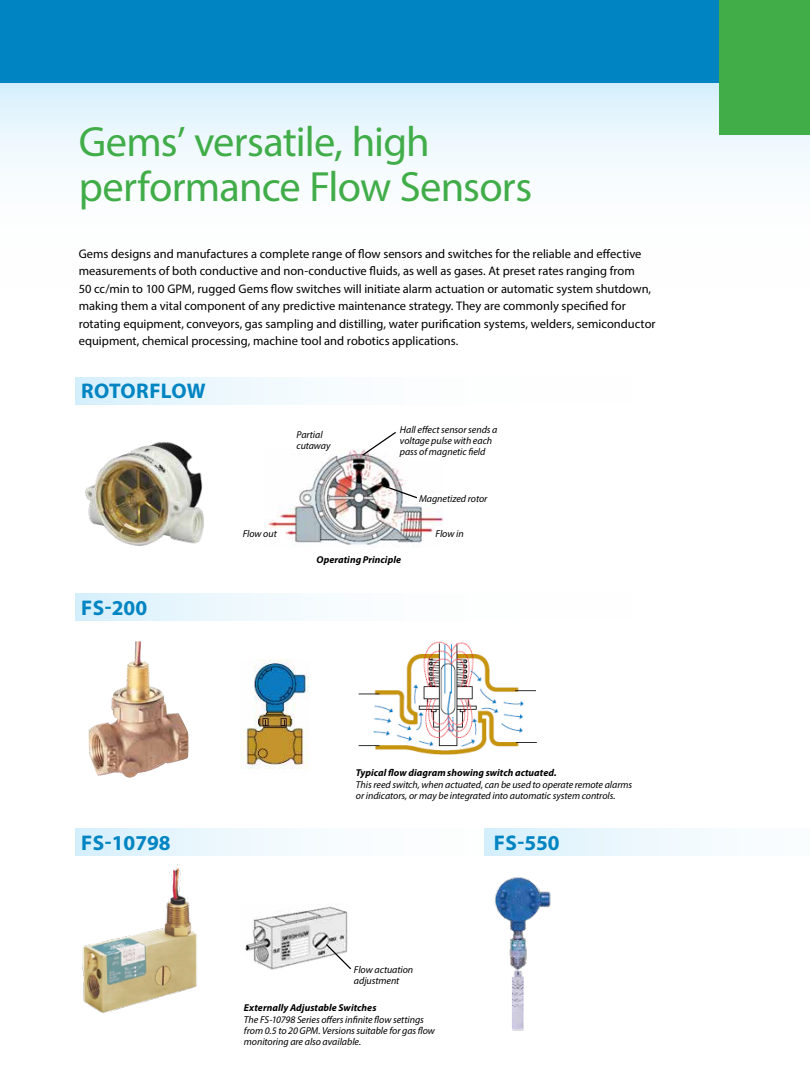
<style>
.page{position:relative;width:810px;height:1080px;background:#fff}
.page>*{position:absolute;margin:0;border:0;box-sizing:border-box;transform-origin:0 0}
.t1{font:42.5px/45px "Myriad Pro";letter-spacing:-.02em;color:#41ad49}
.t2{font:700 21.25px "Myriad Pro";color:#0085c2}
.t3{font:12.5px/17.5px "Myriad Pro";color:#000}
.t4{font:italic 10px/11.2px "Myriad Pro";letter-spacing:-.005em;color:#000}
.t5{font:italic 700 10px "Myriad Pro";letter-spacing:.005em;color:#000}
</style>
<div class="page">
<img style="left:265px;top:449px;width:178px;height:98px">
<div style="left:75px;top:377px;width:673px;height:28px;background:linear-gradient(to right,#e3f4fd,#fff)"></div>
<div style="left:75px;top:593px;width:673px;height:28px;background:linear-gradient(to right,#e3f4fd,#fff)"></div>
<svg style="left:75px;top:828px;width:227px;height:28px;fill:#e8f6fd"></svg>
<div style="left:484px;top:828px;width:326px;height:28px;background:linear-gradient(to right,#d8f0fc,#fff)"></div>
<div style="left:0;top:82px;width:810px;height:248px;background:linear-gradient(to bottom,#e2f4fc,#fff)"></div>
<div style="left:0;top:0;width:810px;height:82px;background:#0085c2"></div>
<div style="left:720px;top:0;width:90px;height:134px;background:#41ad49"></div>
<img style="left:85px;top:442px;width:119px;height:104px">
<div style="left:417px;top:494px;width:64px;height:9px;background:#fff"></div>
<img style="left:89px;top:641px;width:100px;height:137px">
<img style="left:358px;top:641px;width:179px;height:114px">
<img style="left:82px;top:864px;width:116px;height:149px">
<img style="left:245px;top:906px;width:103px;height:64px">
<img style="left:242px;top:659px;width:67px;height:110px">
<div style="left:293px;top:429px;width:45px;height:24px;background:#fff"></div>
<div style="left:244px;top:528px;width:41px;height:13px;background:#fff"></div>
<div style="left:434px;top:527px;width:41px;height:13px;background:#fff"></div>
<div style="left:391px;top:427px;width:77px;height:35px;background:#fff"></div>
<img style="left:494px;top:877px;width:57px;height:154px">
<svg style="left:361px;top:432px;width:35px;height:25px"></svg>
<svg style="left:382px;top:484px;width:37px;height:15px"></svg>
<svg style="left:325px;top:943px;width:26px;height:27px"></svg>
<h1 class="t1" style="left:79px;top:118px;width:455px">Gems’ versatile, high performance Flow Sensors</h1>
<p class="t3" style="left:79px;top:245px;width:578px">Gems designs and manufactures a complete range of flow sensors and switches for the reliable and effective measurements of both conductive and non-conductive fluids, as well as gases. At preset rates ranging from<br>50 cc/min to 100 GPM, rugged Gems flow switches will initiate alarm actuation or automatic system shutdown, making them a vital component of any predictive maintenance strategy. They are commonly specified for rotating equipment, conveyors, gas sampling and distilling, water purification systems, welders, semiconductor equipment, chemical processing, machine tool and robotics applications.</p>
<h2 class="t2" style="left:81px;top:377px;width:126px">ROTORFLOW</h2>
<h2 class="t2" style="left:81px;top:594px;width:67px">FS-200</h2>
<p class="t4" style="left:297px;top:429px;width:36px">Partial cutaway</p>
<p class="t4" style="left:400px;top:423px;width:99px">Hall effect sensor sends a voltage pulse with each pass of magnetic field</p>
<p class="t4" style="left:419px;top:493px;width:70px">Magnetized rotor</p>
<p class="t4" style="left:243px;top:528px;width:36px">Flow out</p>
<p class="t4" style="left:436px;top:528px;width:30px">Flow in</p>
<p class="t5" style="left:317px;top:553px;width:86px">Operating Principle</p>
<p class="t5" style="left:356px;top:767px;width:202px">Typical flow diagram showing switch actuated.</p>
<p class="t4" style="left:356px;top:779px;width:278px">This reed switch, when actuated, can be used to operate remote alarms or indicators, or may be integrated into automatic system controls.</p>
<h2 class="t2" style="left:81px;top:829px;width:91px">FS-10798</h2>
<h2 class="t2" style="left:494px;top:829px;width:67px">FS-550</h2>
<p class="t4" style="left:354px;top:964px;width:61px">Flow actuation adjustment</p>
<p class="t5" style="left:244px;top:1001px;width:134px">Externally Adjustable Switches</p>
<p class="t4" style="left:244px;top:1013px;width:193px">The FS-10798 Series offers infinite flow settings from 0.5 to 20 GPM. Versions suitable for gas flow monitoring are also available.</p>
</div>
